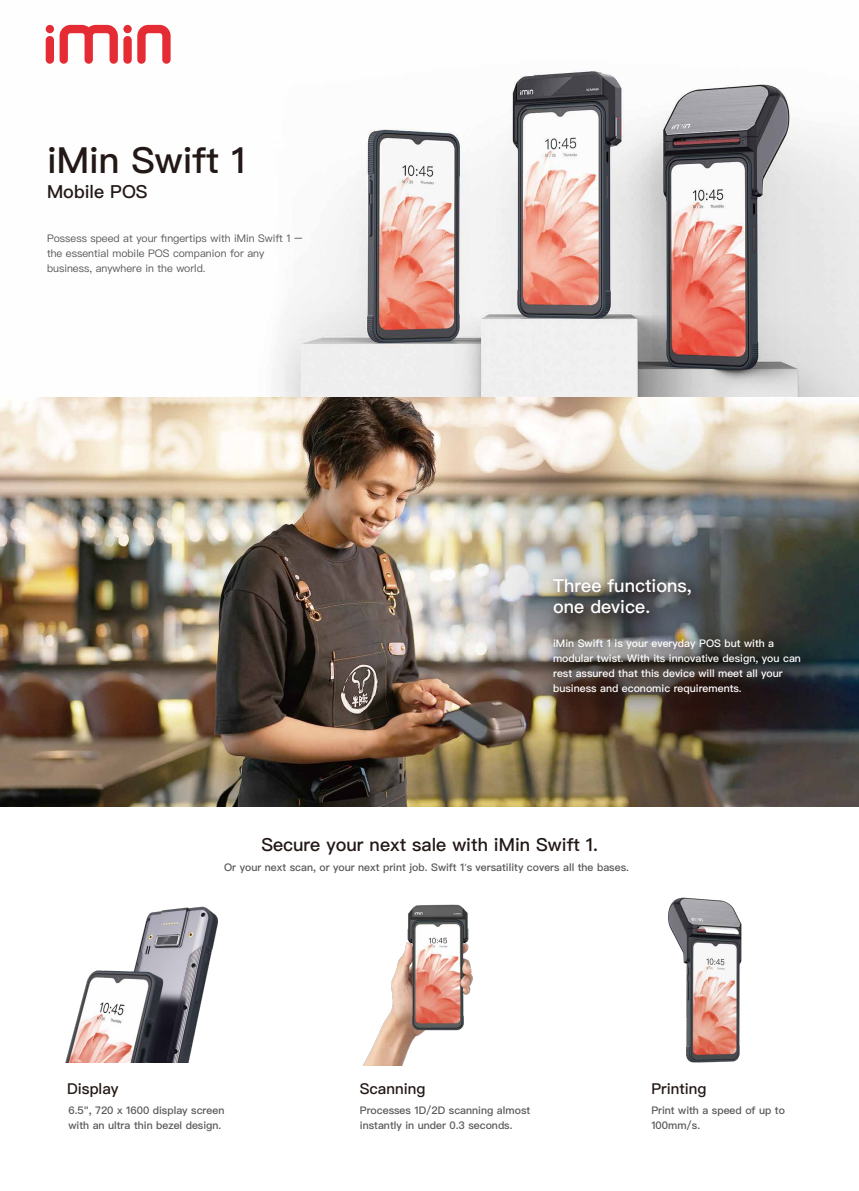
<style>
.page{position:relative;width:859px;height:1191px;background:#fff}
.page>*{position:absolute;margin:0;border:0;box-sizing:border-box;transform-origin:0 0}
.t1{font:500 36px "Ping Fang SC";color:#221815}
.t2{font:500 18px "Ping Fang SC";color:#221815}
.t3{font:500 18px/21px "Ping Fang SC";color:#fff}
.t4{font:500 15px "Ping Fang SC";color:#221815}
.t5{font:500 10.5px/15px "Ping Fang SC";color:#595757}
.t6{font:500 10.5px/15px "Ping Fang SC";color:#fff}
.t7{font:10.5px/15px "Ping Fang SC";color:#595757}
.s1{font-family:"Myriad Pro";font-weight:400}
</style>
<div class="page">
<img style="left:0;top:24px;width:859px;height:782px">
<img style="left:529px;top:554px;width:302px;height:61px">
<img style="left:545px;top:568px;width:277px;height:47px">
<img style="left:529px;top:615px;width:312px;height:121px">
<img style="left:545px;top:629px;width:281px;height:98px">
<svg style="left:46px;top:25px;width:125px;height:39px"></svg>
<img style="left:668px;top:897px;width:74px;height:166px">
<img style="left:363px;top:904px;width:110px;height:161px">
<img style="left:65px;top:906px;width:153px;height:156px">
<h1 class="t1" style="left:47px;top:138px;width:200px">iMin Swift 1</h1>
<h2 class="t2" style="left:47px;top:180px;width:102px">Mobile POS</h2>
<p class="t7" style="left:47px;top:231px;width:257px">Possess speed at your fingertips with iMin Swift 1 – the essential mobile POS companion for any business, anywhere in the world.</p>
<h2 class="t3" style="left:553px;top:575px;width:140px">Three functions, one device.</h2>
<p class="t6" style="left:553px;top:636px;width:249px">iMin Swift 1 is your everyday POS but with a modular twist. With its innovative design, you can rest assured that this device will meet all your business and economic requirements.</p>
<h2 class="t2" style="left:261px;top:834px;width:338px">Secure your next sale with iMin Swift 1.</h2>
<p class="t5" style="left:224px;top:859px;width:406px">Or your next scan, or your next print job. Swift 1<span class="s1">’</span>s versatility covers all the bases.</p>
<h3 class="t4" style="left:67px;top:1079px;width:53px">Display</h3>
<p class="t5" style="left:68px;top:1102px;width:157px">6.5", 720 x 1600 display screen with an ultra thin bezel design.</p>
<h3 class="t4" style="left:360px;top:1079px;width:67px">Scanning</h3>
<p class="t5" style="left:360px;top:1102px;width:172px">Processes 1D/2D scanning almost instantly in under 0.3 seconds.</p>
<h3 class="t4" style="left:651px;top:1079px;width:57px">Printing</h3>
<p class="t5" style="left:651px;top:1102px;width:135px">Print with a speed of up to<br>100mm/s.</p>
</div>
